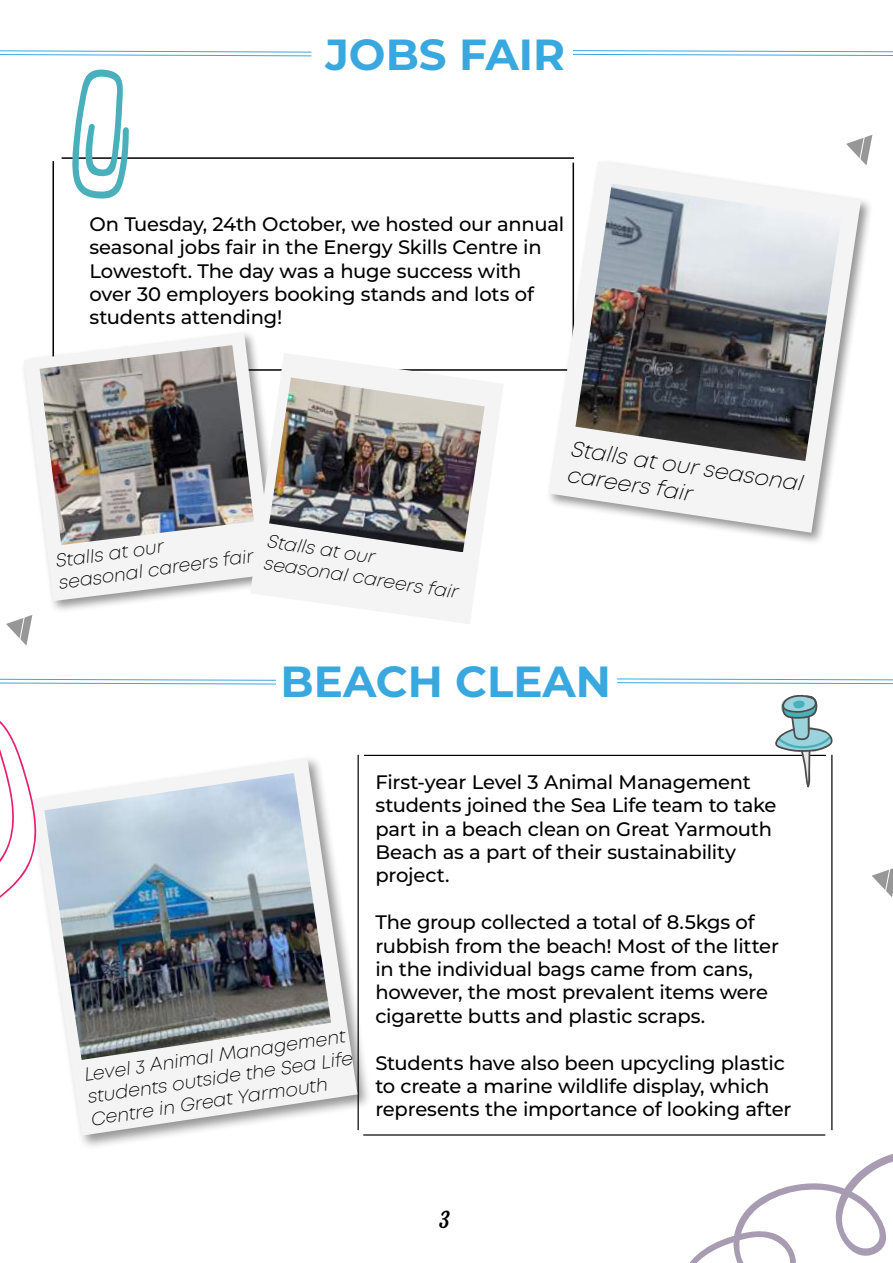
<style>
.page{position:relative;width:893px;height:1263px;background:#fff}
.page>*{position:absolute;margin:0;border:0;box-sizing:border-box;transform-origin:0 0}
.t1{font:700 43.5px "Montserrat";color:#38a8df}
.t2{font:27px "Signatra DEMO";color:#000}
.t3{font:italic 300 21.9px/26.5px "Mont";color:#000}
.t4{font:500 19.5px/23.4px "Montserrat";letter-spacing:-.01em;color:#000}
.t5{font:italic 300 18.75px/22.4px "Mont";color:#000}
.t6{font:italic 300 18.45px "Mont";color:#000}
</style>
<div class="page">
<hr style="left:62px;top:157px;width:512px;height:2px;background:#000">
<hr style="left:364px;top:755px;width:462px;height:1px;background:#000">
<hr style="left:53px;top:161px;width:1px;height:209px;background:#000">
<hr style="left:54px;top:369px;width:521px;height:2px;background:#000">
<hr style="left:363px;top:1134px;width:462px;height:1px;background:#000">
<hr style="left:831px;top:755px;width:1px;height:375px;background:#000">
<svg style="left:71px;top:69px;width:58px;height:130px"></svg>
<div style="left:546px;top:159px;width:328px;height:387px;background:#000;opacity:.42"></div>
<svg style="left:549px;top:161px;width:312px;height:372px;fill:#f4f4f4"></svg>
<img style="left:575px;top:184px;width:267px;height:277px">
<div style="left:29px;top:754px;width:343px;height:396px;background:#000;opacity:.42"></div>
<svg style="left:32px;top:758px;width:326px;height:377px;fill:#f4f4f4"></svg>
<svg style="left:0;top:50px;width:312px;height:7px"></svg>
<svg style="left:617px;top:678px;width:276px;height:7px"></svg>
<svg style="left:573px;top:50px;width:320px;height:6px"></svg>
<svg style="left:774px;top:695px;width:59px;height:93px"></svg>
<svg style="left:690px;top:1154px;width:203px;height:109px"></svg>
<svg style="left:0;top:678px;width:277px;height:261px"></svg>
<svg style="left:6px;top:615px;width:26px;height:31px"></svg>
<svg style="left:872px;top:868px;width:21px;height:29px"></svg>
<svg style="left:835px;top:135px;width:37px;height:34px"></svg>
<div style="left:20px;top:330px;width:266px;height:283px;background:#000;opacity:.42"></div>
<svg style="left:24px;top:333px;width:250px;height:268px;fill:#f4f4f4"></svg>
<img style="left:40px;top:345px;width:214px;height:200px">
<svg style="left:250px;top:353px;width:254px;height:271px;fill:#f4f4f4"></svg>
<img style="left:269px;top:377px;width:216px;height:175px">
<img style="left:44px;top:773px;width:287px;height:287px">
<h1 class="t1" style="left:325px;top:29px;width:241px">JOBS FAIR</h1>
<p class="t4" style="left:89px;top:211px;width:476px">On Tuesday, 24th October, we hosted our annual seasonal jobs fair in the Energy Skills Centre in Lowestoft. The day was a huge success with over 30 employers booking stands and lots of students attending!</p>
<p class="t6" style="left:55px;top:553px;width:110px;rotate:-8deg">Stalls at our</p>
<p class="t6" style="left:58px;top:575px;width:198px;rotate:-8deg">seasonal careers fair</p>
<p class="t6" style="left:269px;top:534px;width:110px;rotate:8deg">Stalls at our</p>
<p class="t6" style="left:265px;top:556px;width:198px;rotate:8deg">seasonal careers fair</p>
<p class="t3" style="left:574px;top:436px;width:236px;rotate:9deg">Stalls at our seasonal careers fair</p>
<h1 class="t1" style="left:281px;top:657px;width:332px">BEACH CLEAN</h1>
<p class="t5" style="left:83px;top:1066px;width:270px;rotate:-9deg">Level 3 Animal Management students outside the Sea Life<br>Centre in Great Yarmouth</p>
<p class="t4" style="left:375px;top:769px;width:403px">First-year Level 3 Animal Management students joined the Sea Life team to take part in a beach clean on Great Yarmouth<br>Beach as a part of their sustainability project.</p>
<p class="t4" style="left:375px;top:910px;width:405px">The group collected a total of 8.5kgs of rubbish from the beach! Most of the litter in the individual bags came from cans, however, the most prevalent items were cigarette butts and plastic scraps.</p>
<p class="t4" style="left:375px;top:1050px;width:418px">Students have also been upcycling plastic to create a marine wildlife display, which represents the importance of looking after</p>
<h2 class="t2" style="left:439px;top:1210px;width:12px">3</h2>
</div>
